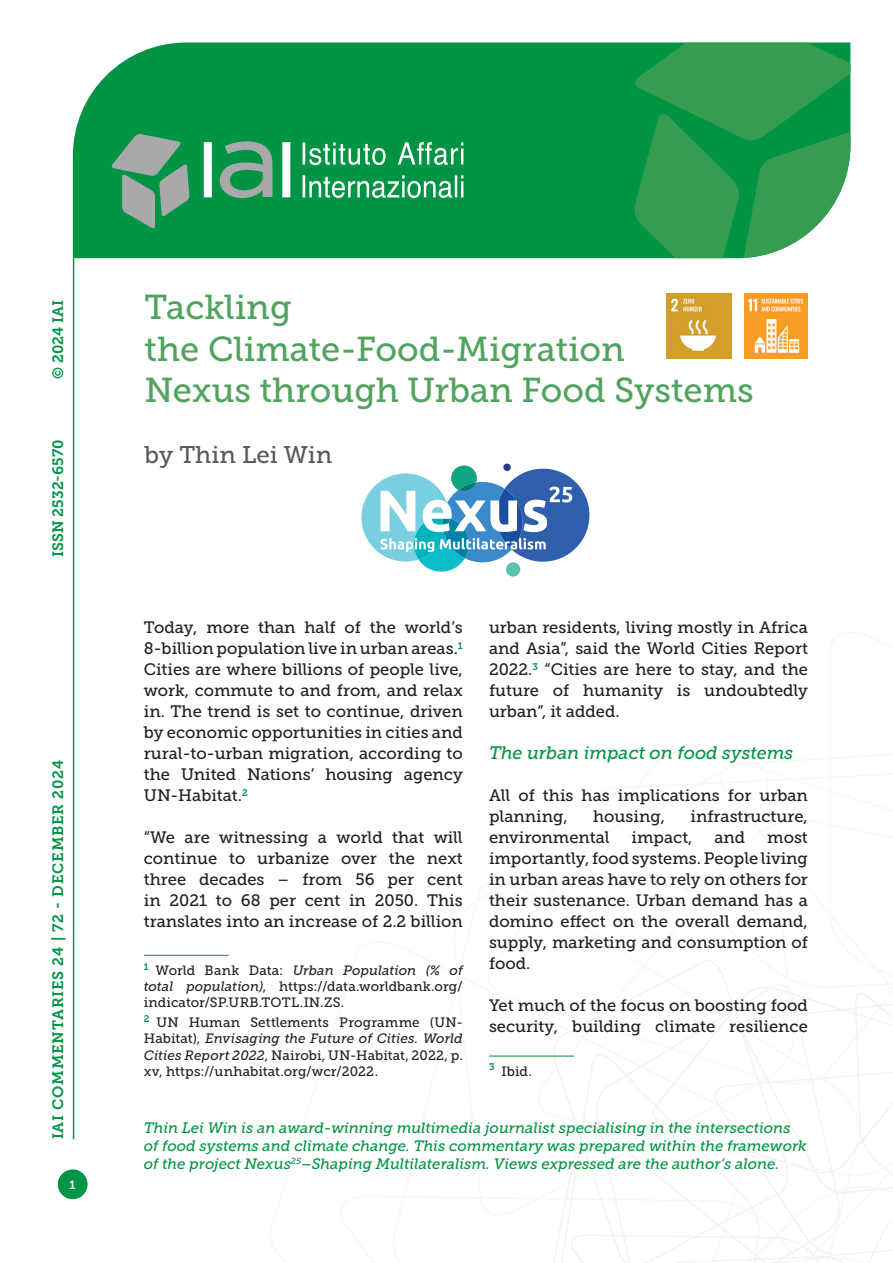
<style>
.page{position:relative;width:893px;height:1263px;background:#fff}
.page>*{position:absolute;margin:0;border:0;box-sizing:border-box;transform-origin:0 0}
.Titolo_Copertina{font:34.5px "Museo Slab 500";color:#52a35f}
.Autori_copertina{font:24px "Museo Slab 500";color:#58595b}
.Titolo_paragrafo_2{font:italic 18px "Museo Slab 500";color:#009444}
.Testo{font:16.5px/21px "Museo Slab 500";color:#231f20;text-align:justify}
.t1{font:italic 15px/18px "Museo Slab 500";color:#009444}
.t2{font:15px "Museo Slab 700";letter-spacing:.05em;color:#009444}
.t3{font:15px "Museo Slab 700";color:#009444}
.Nota{font:13.5px/16.2px "Museo Slab 500";letter-spacing:.01em;color:#231f20;text-align:justify}
.t4{font:12px "Museo Slab 700";color:#fff}
.s1{font-style:italic}
</style>
<div class="page">
<svg style="left:531px;top:960px;width:362px;height:303px"></svg>
<hr style="left:73px;top:258px;width:1px;height:881px;background:#009444">
<div style="left:73px;top:43px;width:560px;height:215px;background:#009444"></div>
<svg style="left:633px;top:43px;width:217px;height:215px;background:#329f56"></svg>
<svg style="left:303px;top:142px;width:160px;height:56px;background:#3fae72"></svg>
<svg style="left:111px;top:134px;width:79px;height:95px;background:#5a9e7a"></svg>
<svg style="left:204px;top:141px;width:86px;height:57px"></svg>
<div style="left:58px;top:1169px;width:30px;height:30px;background:#009444;border-radius:50%"></div>
<hr style="left:144px;top:955px;width:85px;height:1px;background:#009444">
<hr style="left:489px;top:1056px;width:85px;height:1px;background:#009444">
<div style="left:506px;top:562px;width:14px;height:15px;background:#59c2aa;border-radius:50%"></div>
<svg style="left:361px;top:465px;width:228px;height:107px"></svg>
<img style="left:666px;top:293px;width:65px;height:65px">
<img style="left:744px;top:293px;width:64px;height:65px">
<p class="t2" style="left:50px;top:379px;width:80px;rotate:-90deg">© 2024 IAI</p>
<p class="t3" style="left:50px;top:557px;width:119px;rotate:-90deg">ISSN 2532-6570</p>
<p class="t2" style="left:50px;top:1139px;width:381px;rotate:-90deg">IAI COMMENTARIES 24 | 72 - DECEMBER 2024</p>
<p class="t4" style="left:70px;top:1178px;width:8px">1</p>
<p class="Titolo_Copertina" style="left:145px;top:288px;width:149px">Tackling</p>
<p class="Titolo_Copertina" style="left:145px;top:330px;width:482px">the Climate-Food-Migration</p>
<p class="Titolo_Copertina" style="left:145px;top:371px;width:611px">Nexus through Urban Food Systems</p>
<p class="Autori_copertina" style="left:145px;top:441px;width:189px">by Thin Lei Win</p>
<p class="Testo" style="left:144px;top:617px;width:320px">Today, more than half of the world’s 8-billion population live in urban areas.<sup>1<br></sup>Cities are where billions of people live, work, commute to and from, and relax in. The trend is set to continue, driven by economic opportunities in cities and rural-to-urban migration, according to the United Nations’ housing agency UN-Habitat.<sup>2</sup></p>
<p class="Testo" style="left:144px;top:827px;width:320px">“We are witnessing a world that will continue to urbanize over the next three decades – from 56 per cent in 2021 to 68 per cent in 2050. This translates into an increase of 2.2 billion</p>
<p class="Nota" style="left:144px;top:962px;width:320px"><sup>1</sup> World Bank Data: <span class="s1">Urban Population (% of total population)</span>, https://data.worldbank.org/ indicator/SP.URB.TOTL.IN.ZS.</p>
<p class="Nota" style="left:144px;top:1014px;width:320px"><sup>2</sup> UN Human Settlements Programme (UN-Habitat), <span class="s1">Envisaging the Future of Cities. World Cities Report 2022</span>, Nairobi, UN-Habitat, 2022, p. xv, https://unhabitat.org/wcr/2022.</p>
<p class="Testo" style="left:489px;top:617px;width:320px">urban residents, living mostly in Africa and Asia”, said the World Cities Report 2022.<sup>3</sup> “Cities are here to stay, and the future of humanity is undoubtedly urban”, it added.</p>
<p class="Titolo_paragrafo_2" style="left:489px;top:743px;width:306px">The urban impact on food systems</p>
<p class="Testo" style="left:489px;top:785px;width:320px">All of this has implications for urban planning,</p>
<p class="Testo" style="left:593px;top:806px;width:73px">housing,</p>
<p class="Testo" style="left:690px;top:806px;width:119px">infrastructure,</p>
<p class="Testo" style="left:489px;top:827px;width:122px">environmental</p>
<p class="Testo" style="left:632px;top:827px;width:62px">impact,</p>
<p class="Testo" style="left:714px;top:827px;width:32px">and</p>
<p class="Testo" style="left:489px;top:827px;width:320px;text-indent:278px">most importantly, food systems. People living in urban areas have to rely on others for their sustenance. Urban demand has a domino effect on the overall demand, supply, marketing and consumption of food.</p>
<p class="Testo" style="left:489px;top:995px;width:320px">Yet much of the focus on boosting food security, building climate resilience</p>
<p class="Nota" style="left:489px;top:1063px;width:44px"><sup>3</sup> Ibid.</p>
<p class="t1" style="left:144px;top:1118px;width:664px">Thin Lei Win is an award-winning multimedia journalist specialising in the intersections of food systems and climate change. This commentary was prepared within the framework of the project Nexus<sup>25</sup>–Shaping Multilateralism. Views expressed are the author’s alone.</p>
</div>
